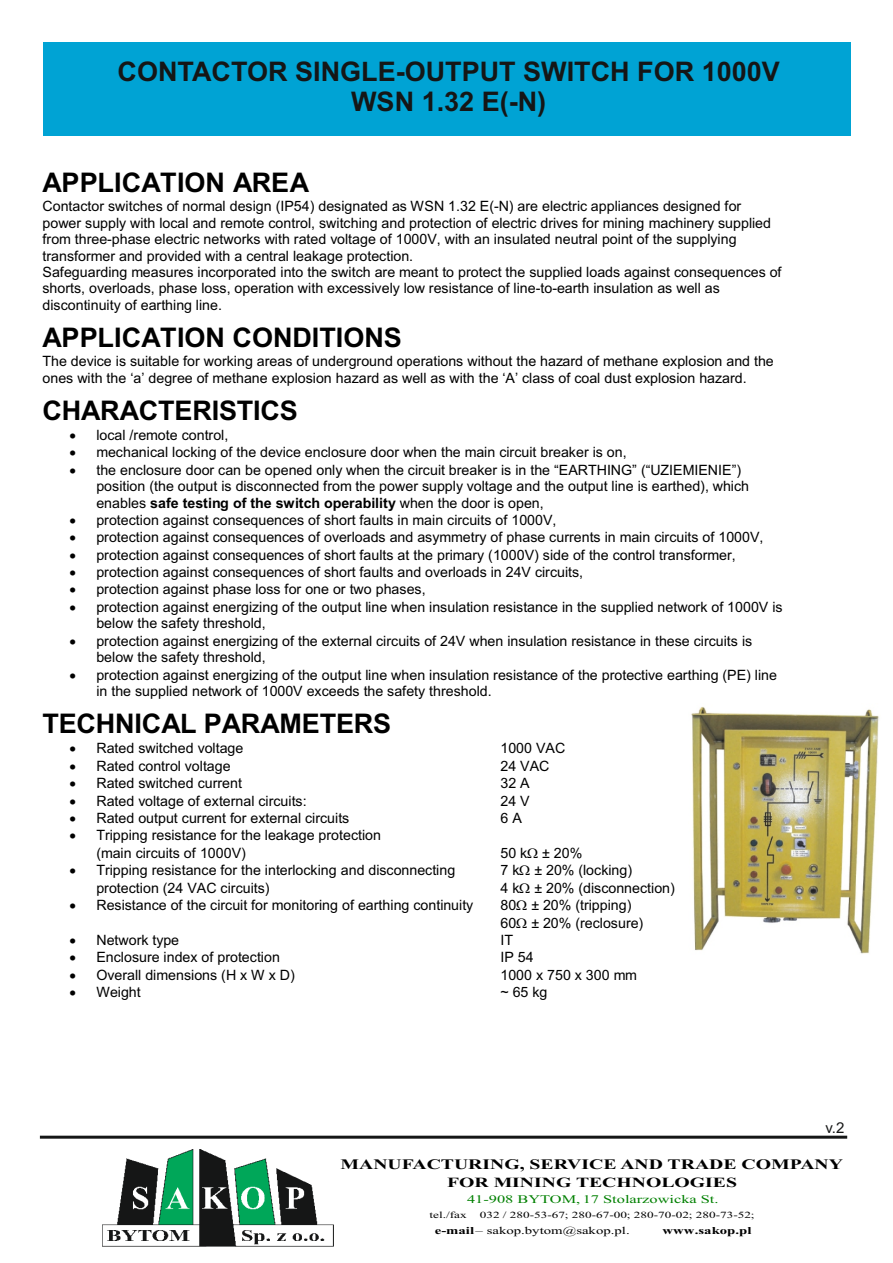
<style>
.page{position:relative;width:893px;height:1263px;background:#fff}
.page>*{position:absolute;margin:0;border:0;box-sizing:border-box;transform-origin:0 0}
.t1{font:700 27px "Arial";letter-spacing:-.005em;color:#000}
.t2{font:700 27px/30.2px "Arial";color:#151616;text-align:center}
.t3{font:15px "Arial";color:#151616}
.t4{font:700 14.55px "Times New Roman";color:#000;scale:1.36 1}
.t5{font:14.25px/16.4px "Arial";color:#000}
.t6{font:700 14.1px "Times New Roman";color:#000;scale:1.4 1}
.t7{font:11.7px "Times New Roman";color:#008000;scale:1.4 1}
.t8{font:10.5px "Times New Roman";color:#000;scale:1.4 1}
.t9{font:700 10.5px "Times New Roman";color:#000;scale:1.4 1}
.t10{font:9.45px "Times New Roman";color:#000;scale:1.4 1}
.s1{font-weight:700}
</style>
<div class="page">
<hr style="left:40px;top:1136px;width:807px;height:3px;background:#151616">
<img style="left:102px;top:1150px;width:231px;height:96px">
<div style="left:43px;top:43px;width:807px;height:93px;background:#00a3d4"></div>
<img style="left:691px;top:706px;width:188px;height:248px">
<h1 class="t2" style="left:118px;top:59px;width:664px">CONTACTOR SINGLE-OUTPUT SWITCH FOR 1000V<br>WSN 1.32 E(-N)</h1>
<h1 class="t1" style="left:43px;top:172px;width:268px">APPLICATION AREA</h1>
<p class="t5" style="left:43px;top:200px;width:740px">Contactor switches of normal design (IP54) designated as WSN 1.32 E(-N) are electric appliances designed for power supply with local and remote control, switching and protection of electric drives for mining machinery supplied from three-phase electric networks with rated voltage of 1000V, with an insulated neutral point of the supplying transformer and provided with a central leakage protection.<br>Safeguarding measures incorporated into the switch are meant to protect the supplied loads against consequences of shorts, overloads, phase loss, operation with excessively low resistance of line-to-earth insulation as well as discontinuity of earthing line.</p>
<h1 class="t1" style="left:43px;top:327px;width:361px">APPLICATION CONDITIONS</h1>
<p class="t5" style="left:43px;top:354px;width:733px">The device is suitable for working areas of underground operations without the hazard of methane explosion and the ones with the ‘a’ degree of methane explosion hazard as well as with the ‘A’ class of coal dust explosion hazard.</p>
<h1 class="t1" style="left:43px;top:400px;width:257px">CHARACTERISTICS</h1>
<p class="t5" style="left:69px;top:428px;width:160px">• local /remote control,</p>
<p class="t5" style="left:69px;top:446px;width:559px">• mechanical locking of the device enclosure door when the main circuit breaker is on,</p>
<p class="t5" style="left:96px;top:463px;width:654px;text-indent:-27px">• the enclosure door can be opened only when the circuit breaker is in the “EARTHING” (“UZIEMIENIE”) position (the output is disconnected from the power supply voltage and the output line is earthed), which enables <span class="s1">safe testing of the switch operability</span> when the door is open,</p>
<p class="t5" style="left:69px;top:513px;width:489px">• protection against consequences of short faults in main circuits of 1000V,</p>
<p class="t5" style="left:69px;top:530px;width:696px">• protection against consequences of overloads and asymmetry of phase currents in main circuits of 1000V,</p>
<p class="t5" style="left:69px;top:548px;width:668px">• protection against consequences of short faults at the primary (1000V) side of the control transformer,</p>
<p class="t5" style="left:69px;top:565px;width:515px">• protection against consequences of short faults and overloads in 24V circuits,</p>
<p class="t5" style="left:69px;top:583px;width:358px">• protection against phase loss for one or two phases,</p>
<p class="t5" style="left:96px;top:600px;width:688px;text-indent:-27px">• protection against energizing of the output line when insulation resistance in the supplied network of 1000V is below the safety threshold,</p>
<p class="t5" style="left:96px;top:634px;width:657px;text-indent:-27px">• protection against energizing of the external circuits of 24V when insulation resistance in these circuits is below the safety threshold,</p>
<p class="t5" style="left:96px;top:668px;width:682px;text-indent:-27px">• protection against energizing of the output line when insulation resistance of the protective earthing (PE) line in the supplied network of 1000V exceeds the safety threshold.</p>
<h1 class="t1" style="left:43px;top:713px;width:350px">TECHNICAL PARAMETERS</h1>
<p class="t5" style="left:69px;top:741px;width:175px">• Rated switched voltage</p>
<p class="t5" style="left:500px;top:741px;width:66px">1000 VAC</p>
<p class="t5" style="left:69px;top:759px;width:163px">• Rated control voltage</p>
<p class="t5" style="left:500px;top:759px;width:51px">24 VAC</p>
<p class="t5" style="left:69px;top:776px;width:174px">• Rated switched current</p>
<p class="t5" style="left:500px;top:776px;width:31px">32 A</p>
<p class="t5" style="left:69px;top:794px;width:239px">• Rated voltage of external circuits:</p>
<p class="t5" style="left:500px;top:794px;width:31px">24 V</p>
<p class="t5" style="left:69px;top:811px;width:281px">• Rated output current for external circuits</p>
<p class="t5" style="left:500px;top:811px;width:23px">6 A</p>
<p class="t5" style="left:96px;top:828px;width:286px;line-height:17.5px;text-indent:-27px">• Tripping resistance for the leakage protection (main circuits of 1000V)</p>
<p class="t5" style="left:500px;top:846px;width:84px">50 k ± 20%</p>
<p class="t5" style="left:69px;top:863px;width:387px">• Tripping resistance for the interlocking and disconnecting</p>
<p class="t5" style="left:500px;top:863px;width:133px">7 k ± 20% (locking)</p>
<p class="t5" style="left:96px;top:881px;width:175px">protection (24 VAC circuits)</p>
<p class="t5" style="left:500px;top:881px;width:176px">4 k ± 20% (disconnection)</p>
<p class="t5" style="left:69px;top:898px;width:405px">• Resistance of the circuit for monitoring of earthing continuity</p>
<p class="t5" style="left:500px;top:897px;width:144px;line-height:17.5px">80 ± 20% (tripping)<br>60 ± 20% (reclosure)</p>
<p class="t5" style="left:69px;top:933px;width:111px">• Network type</p>
<p class="t5" style="left:500px;top:933px;width:14px">IT</p>
<p class="t5" style="left:69px;top:950px;width:212px">• Enclosure index of protection</p>
<p class="t5" style="left:500px;top:950px;width:35px">IP 54</p>
<p class="t5" style="left:69px;top:968px;width:227px">• Overall dimensions (H x W x D)</p>
<p class="t5" style="left:500px;top:968px;width:138px">1000 x 750 x 300 mm</p>
<p class="t5" style="left:69px;top:985px;width:73px">• Weight</p>
<p class="t5" style="left:500px;top:985px;width:49px">~ 65 kg</p>
<p class="t3" style="left:825px;top:1122px;width:20px">v.2</p>
<p class="t4" style="left:341px;top:1159px;width:371px">MANUFACTURING, SERVICE AND TRADE COMPANY</p>
<p class="t6" style="left:447px;top:1177px;width:209px">FOR MINING TECHNOLOGIES</p>
<p class="t7" style="left:467px;top:1195px;width:181px">41-908 BYTOM, 17 Stolarzowicka St.</p>
<p class="t10" style="left:430px;top:1212px;width:28px">tel./fax</p>
<p class="t10" style="left:480px;top:1212px;width:198px">032 / 280-53-67; 280-67-00; 280-70-02; 280-73-52;</p>
<p class="t8" style="left:435px;top:1227px;width:141px"><span class="s1">e-mail</span> – sakop.bytom@sakop.pl.</p>
<p class="t9" style="left:663px;top:1227px;width:65px">www.sakop.pl</p>
</div>
